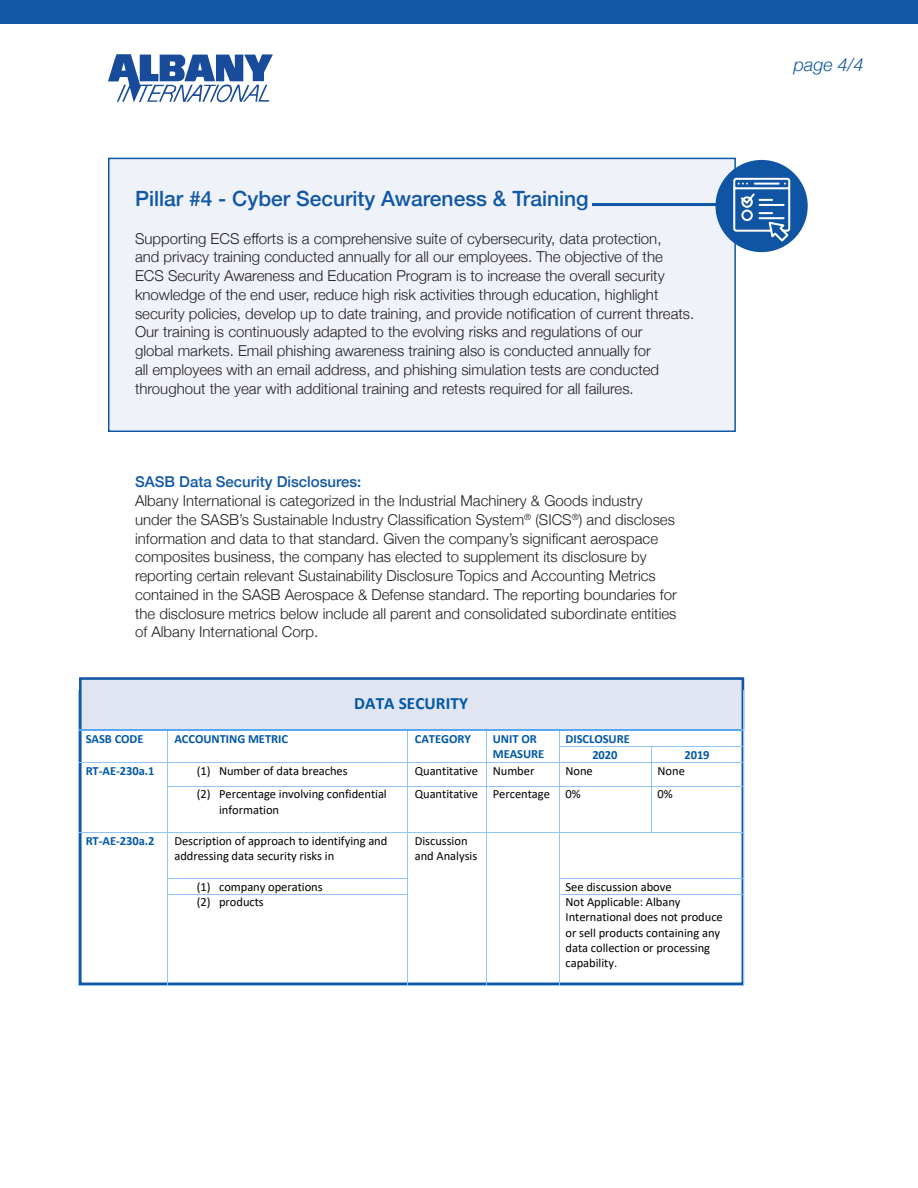
<style>
.page{position:relative;width:918px;height:1188px;background:#fff}
.page>*{position:absolute;margin:0;border:0;box-sizing:border-box;transform-origin:0 0}
.t1{font:500 21px "Helvetica Neue";color:#1058a6}
.t2{font:italic 300 18px "Helvetica Neue";color:#1058a6}
.t3{font:700 17.25px "Calibri";letter-spacing:.005em;color:#0058a6}
.t4{font:300 15px/18.8px "Helvetica Neue";color:#231f20}
.t5{font:500 15px "Helvetica Neue";color:#1058a6}
.t6{font:12.45px/15.1px "Calibri";letter-spacing:-.005em;color:#000}
.t7{font:700 12.45px/15.1px "Calibri";letter-spacing:-.005em;color:#0058a6}
</style>
<div class="page">
<svg style="left:108px;top:54px;width:165px;height:48px"></svg>
<div style="left:108px;top:158px;width:628px;height:274px;background:#f0f2f9;border:2px solid #1058a6"></div>
<hr style="left:592px;top:203px;width:128px;height:3px;background:#1058a6">
<div style="left:716px;top:160px;width:92px;height:92px;background:#1055a4;border-radius:50%"></div>
<svg style="left:732px;top:177px;width:59px;height:66px"></svg>
<div style="left:0;top:0;width:918px;height:24px;background:#1058a6"></div>
<div style="left:81px;top:677px;width:663px;height:53px;background:#e1e5f2"></div>
<div style="left:79px;top:677px;width:665px;height:308px;border:3px solid #1058a6"></div>
<hr style="left:79px;top:690px;width:1px;height:39px;background:#90c5f6">
<hr style="left:743px;top:690px;width:1px;height:39px;background:#90c5f6">
<hr style="left:79px;top:729px;width:89px;height:2px;background:#59a9f2">
<hr style="left:169px;top:729px;width:239px;height:2px;background:#59a9f2">
<hr style="left:409px;top:729px;width:77px;height:2px;background:#59a9f2">
<hr style="left:488px;top:729px;width:71px;height:2px;background:#59a9f2">
<hr style="left:561px;top:729px;width:182px;height:2px;background:#59a9f2">
<hr style="left:559px;top:746px;width:92px;height:1px;background:#90c5f6">
<hr style="left:651px;top:746px;width:92px;height:1px;background:#90c5f6">
<hr style="left:79px;top:762px;width:89px;height:1px;background:#90c5f6">
<hr style="left:168px;top:762px;width:240px;height:1px;background:#90c5f6">
<hr style="left:408px;top:762px;width:78px;height:1px;background:#90c5f6">
<hr style="left:487px;top:762px;width:72px;height:1px;background:#90c5f6">
<hr style="left:559px;top:762px;width:92px;height:1px;background:#90c5f6">
<hr style="left:651px;top:762px;width:92px;height:1px;background:#90c5f6">
<svg style="left:79px;top:731px;width:1px;height:55px"></svg>
<hr style="left:168px;top:786px;width:240px;height:1px;background:#90c5f6">
<hr style="left:408px;top:786px;width:78px;height:1px;background:#90c5f6">
<svg style="left:486px;top:729px;width:2px;height:57px"></svg>
<hr style="left:487px;top:786px;width:72px;height:1px;background:#90c5f6">
<svg style="left:559px;top:729px;width:2px;height:57px"></svg>
<hr style="left:559px;top:786px;width:92px;height:1px;background:#90c5f6">
<svg style="left:651px;top:747px;width:1px;height:39px"></svg>
<hr style="left:651px;top:786px;width:92px;height:1px;background:#90c5f6">
<svg style="left:743px;top:729px;width:1px;height:57px"></svg>
<hr style="left:79px;top:786px;width:1px;height:46px;background:#90c5f6">
<hr style="left:168px;top:786px;width:1px;height:46px;background:#90c5f6">
<hr style="left:408px;top:786px;width:1px;height:46px;background:#90c5f6">
<hr style="left:486px;top:786px;width:1px;height:46px;background:#90c5f6">
<hr style="left:559px;top:786px;width:1px;height:46px;background:#90c5f6">
<hr style="left:651px;top:786px;width:1px;height:46px;background:#90c5f6">
<hr style="left:743px;top:786px;width:1px;height:46px;background:#90c5f6">
<hr style="left:79px;top:832px;width:89px;height:1px;background:#90c5f6">
<hr style="left:168px;top:832px;width:240px;height:1px;background:#90c5f6">
<hr style="left:408px;top:832px;width:78px;height:1px;background:#90c5f6">
<hr style="left:487px;top:832px;width:72px;height:1px;background:#90c5f6">
<hr style="left:559px;top:832px;width:92px;height:1px;background:#90c5f6">
<hr style="left:651px;top:832px;width:92px;height:1px;background:#90c5f6">
<hr style="left:79px;top:833px;width:1px;height:45px;background:#90c5f6">
<hr style="left:168px;top:833px;width:1px;height:45px;background:#90c5f6">
<hr style="left:408px;top:833px;width:1px;height:45px;background:#90c5f6">
<hr style="left:486px;top:833px;width:1px;height:45px;background:#90c5f6">
<hr style="left:559px;top:833px;width:1px;height:45px;background:#90c5f6">
<hr style="left:743px;top:833px;width:1px;height:45px;background:#90c5f6">
<hr style="left:168px;top:878px;width:240px;height:1px;background:#90c5f6">
<hr style="left:559px;top:878px;width:184px;height:1px;background:#90c5f6">
<svg style="left:79px;top:878px;width:1px;height:17px"></svg>
<hr style="left:168px;top:894px;width:240px;height:1px;background:#90c5f6">
<svg style="left:486px;top:878px;width:1px;height:17px"></svg>
<svg style="left:559px;top:879px;width:1px;height:15px"></svg>
<hr style="left:559px;top:894px;width:184px;height:1px;background:#90c5f6">
<svg style="left:743px;top:878px;width:1px;height:17px"></svg>
<hr style="left:79px;top:895px;width:1px;height:90px;background:#90c5f6">
<hr style="left:79px;top:985px;width:89px;height:1px;background:#90c5f6">
<hr style="left:168px;top:895px;width:1px;height:90px;background:#90c5f6">
<hr style="left:168px;top:985px;width:240px;height:1px;background:#90c5f6">
<hr style="left:408px;top:895px;width:1px;height:90px;background:#90c5f6">
<hr style="left:408px;top:985px;width:78px;height:1px;background:#90c5f6">
<hr style="left:486px;top:895px;width:1px;height:90px;background:#90c5f6">
<hr style="left:487px;top:985px;width:72px;height:1px;background:#90c5f6">
<hr style="left:559px;top:895px;width:1px;height:90px;background:#90c5f6">
<hr style="left:559px;top:985px;width:184px;height:1px;background:#90c5f6">
<hr style="left:743px;top:895px;width:1px;height:90px;background:#90c5f6">
<p class="t1" style="left:135px;top:182px;width:455px">Pillar #4 - Cyber Security Awareness &amp; Training</p>
<p class="t4" style="left:135px;top:228px;width:528px">Supporting ECS efforts is a comprehensive suite of cybersecurity, data protection,</p>
<p class="t4" style="left:135px;top:247px;width:529px">and privacy training conducted annually for all our employees. The objective of the</p>
<p class="t4" style="left:135px;top:265px;width:561px">ECS Security Awareness and Education Program is to increase the overall security knowledge of the end user, reduce high risk activities through education, highlight security policies, develop up to date training, and provide notification of current threats.<br>Our training is continuously adapted to the evolving risks and regulations of our</p>
<p class="t4" style="left:135px;top:340px;width:526px">global markets. Email phishing awareness training also is conducted annually for all employees with an email address, and phishing simulation tests are conducted throughout the year with additional training and retests required for all failures.</p>
<p class="t5" style="left:135px;top:470px;width:228px">SASB Data Security Disclosures:</p>
<p class="t4" style="left:135px;top:490px;width:509px">Albany International is categorized in the Industrial Machinery &amp; Goods industry</p>
<p class="t4" style="left:135px;top:509px;width:543px">under the SASB’s Sustainable Industry Classification System<sup>®</sup> (SICS<sup>®</sup>) and discloses information and data to that standard. Given the company’s significant aerospace composites business, the company has elected to supplement its disclosure by reporting certain relevant Sustainability Disclosure Topics and Accounting Metrics contained in the SASB Aerospace &amp; Defense standard. The reporting boundaries for the disclosure metrics below include all parent and consolidated subordinate entities of Albany International Corp.</p>
<p class="t3" style="left:354px;top:691px;width:115px">DATA SECURITY</p>
<p class="t7" style="left:86px;top:731px;width:59px">SASB CODE</p>
<p class="t7" style="left:174px;top:731px;width:115px">ACCOUNTING METRIC</p>
<p class="t7" style="left:415px;top:731px;width:58px">CATEGORY</p>
<p class="t7" style="left:493px;top:731px;width:53px">UNIT OR<br>MEASURE</p>
<p class="t7" style="left:592px;top:731px;width:39px;line-height:15.8px;text-indent:-27px">DISCLOSURE<br>2020</p>
<p class="t7" style="left:684px;top:747px;width:27px">2019</p>
<p class="t7" style="left:86px;top:763px;width:70px">RT-AE-230a.1</p>
<p class="t6" style="left:197px;top:763px;width:152px">(1) Number of data breaches</p>
<p class="t6" style="left:415px;top:763px;width:121px">Quantitative Number</p>
<p class="t6" style="left:566px;top:763px;width:29px">None</p>
<p class="t6" style="left:658px;top:763px;width:29px">None</p>
<p class="t6" style="left:219px;top:786px;width:169px;text-indent:-22px">(2) Percentage involving confidential information</p>
<p class="t6" style="left:415px;top:786px;width:137px">Quantitative Percentage</p>
<p class="t6" style="left:566px;top:786px;width:17px">0%</p>
<p class="t6" style="left:658px;top:786px;width:17px">0%</p>
<p class="t7" style="left:86px;top:833px;width:70px">RT-AE-230a.2</p>
<p class="t6" style="left:174px;top:833px;width:214px">Description of approach to identifying and addressing data security risks in</p>
<p class="t6" style="left:415px;top:833px;width:64px">Discussion and Analysis</p>
<p class="t6" style="left:197px;top:879px;width:127px">(1) company operations</p>
<p class="t6" style="left:566px;top:879px;width:108px">See discussion above</p>
<p class="t6" style="left:197px;top:894px;width:69px">(2) products</p>
<p class="t6" style="left:566px;top:894px;width:159px">Not Applicable: Albany<br>International does not produce or sell products containing any data collection or processing capability.</p>
<p class="t2" style="left:794px;top:50px;width:72px">page 4/4</p>
</div>
